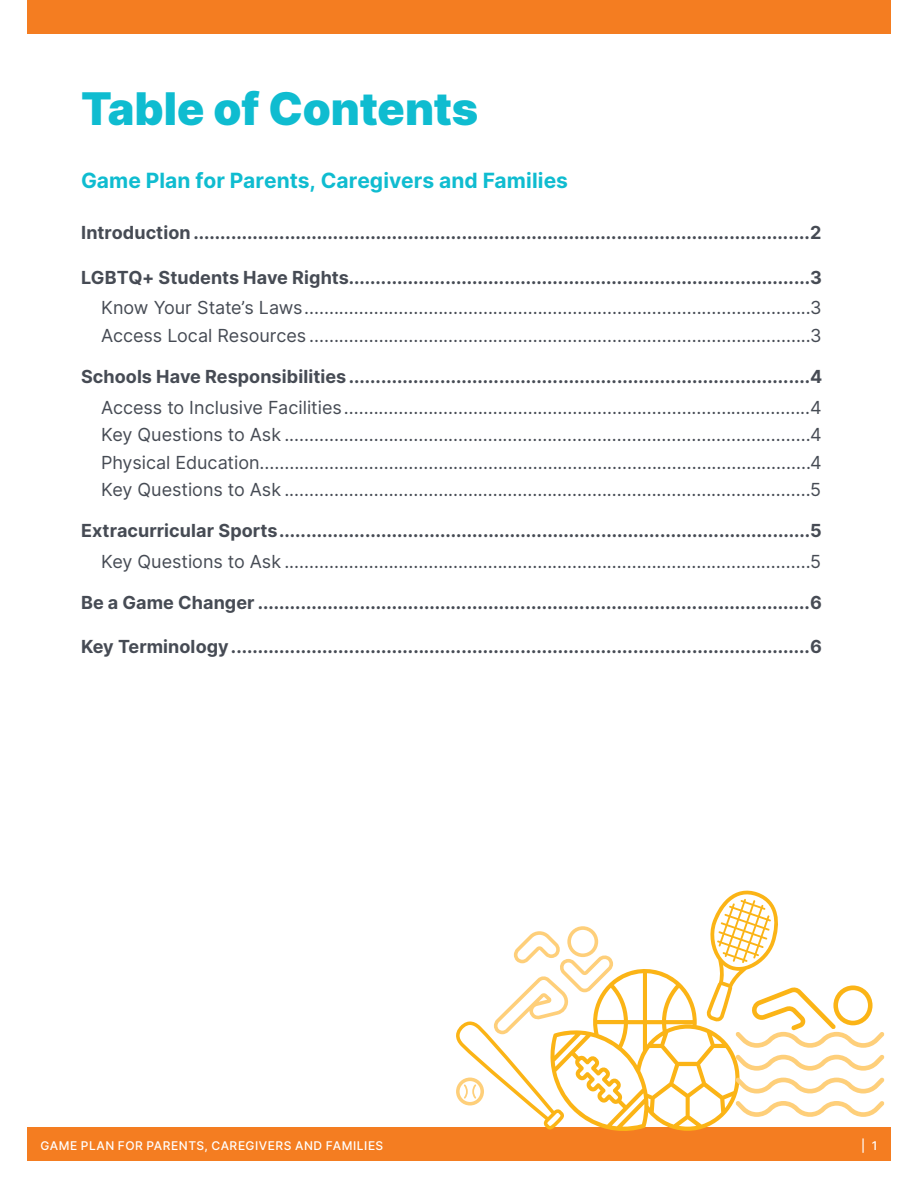
<style>
.page{position:relative;width:918px;height:1188px;background:#fff}
.page>*{position:absolute;margin:0;border:0;box-sizing:border-box;transform-origin:0 0}
.t1{font:900 45px "Inter";letter-spacing:-.005em;color:#0fbcd0}
.t2{font:700 21px "Inter";letter-spacing:.005em;color:#0fbcd0}
.t3{font:18px/27.5px "Inter";letter-spacing:-.005em;color:#464b54}
.t4{font:700 18px "Inter";letter-spacing:.005em;color:#464b54}
.t5{font:500 12px "Inter";letter-spacing:.045em;color:#fff}
</style>
<div class="page">
<div style="left:27px;top:1127px;width:864px;height:34px;background:#f47d21"></div>
<div style="left:27px;top:0;width:864px;height:34px;background:#f47d21"></div>
<svg style="left:456px;top:890px;width:428px;height:241px"></svg>
<h1 class="t1" style="left:81px;top:75px;width:399px">Table of Contents</h1>
<p class="t2" style="left:81px;top:165px;width:489px">Game Plan for Parents, Caregivers and Families</p>
<p class="t4" style="left:81px;top:220px;width:742px">Introduction ...................................................................................................................2</p>
<p class="t4" style="left:81px;top:264px;width:742px">LGBTQ+ Students Have Rights......................................................................................3</p>
<p class="t3" style="left:101px;top:294px;width:722px">Know Your State’s Laws......................................................................................................3<br>Access Local Resources .....................................................................................................3</p>
<p class="t4" style="left:81px;top:363px;width:743px">Schools Have Responsibilities......................................................................................4</p>
<p class="t3" style="left:101px;top:393px;width:722px;text-align:justify">Access to Inclusive Facilities..............................................................................................4<br>Key Questions to Ask ..........................................................................................................4<br>Physical Education...............................................................................................................4<br>Key Questions to Ask ..........................................................................................................5</p>
<p class="t4" style="left:81px;top:517px;width:742px">Extracurricular Sports...................................................................................................5</p>
<p class="t3" style="left:101px;top:547px;width:721px">Key Questions to Ask ..........................................................................................................5</p>
<p class="t4" style="left:81px;top:589px;width:742px">Be a Game Changer .......................................................................................................6</p>
<p class="t4" style="left:81px;top:633px;width:742px">Key Terminology............................................................................................................6</p>
<p class="t5" style="left:41px;top:1137px;width:344px">GAME PLAN FOR PARENTS, CAREGIVERS AND FAMILIES</p>
<p class="t5" style="left:861px;top:1137px;width:18px">| 1</p>
</div>
